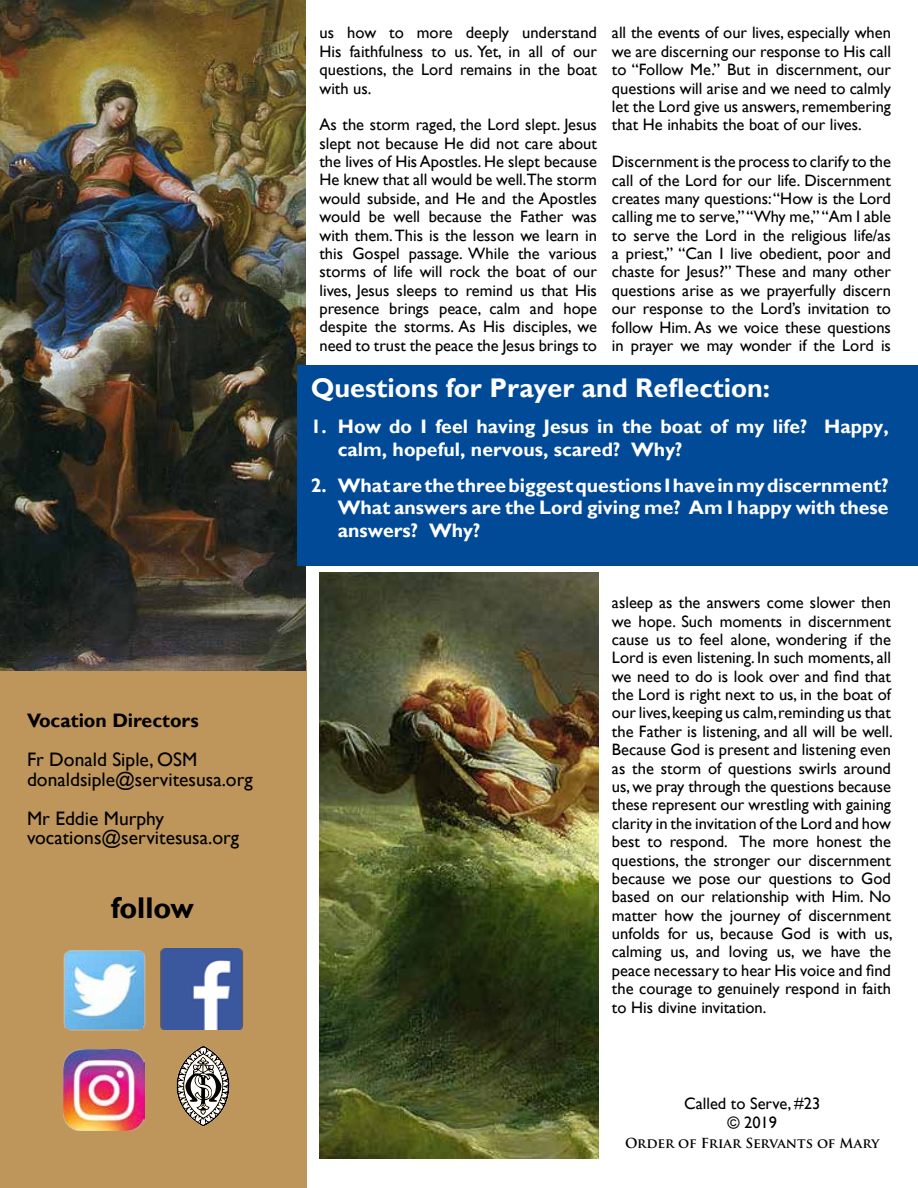
<style>
.page{position:relative;width:918px;height:1188px;background:#fff}
.page>*{position:absolute;margin:0;border:0;box-sizing:border-box;transform-origin:0 0}
.t1{font:700 30px "Gill Sans";color:#000}
.t2{font:700 27px "Gill Sans";color:#fff}
.t3{font:700 19.5px/22.5px "Gill Sans";color:#fff}
.t4{font:19.5px/19.5px "Gill Sans";color:#000}
.t5{font:700 19.5px "Gill Sans";color:#000}
.t6{font:16.5px/18.5px "Gill Sans";color:#000;text-align:justify}
.t7{font:700 13.5px "Trajan Pro";letter-spacing:-.015em;color:#000}
</style>
<div class="page">
<div style="left:0;top:661px;width:307px;height:527px;background:#be955b"></div>
<img style="left:63px;top:950px;width:83px;height:81px">
<img style="left:160px;top:949px;width:83px;height:81px">
<img style="left:64px;top:1049px;width:81px;height:81px">
<img style="left:0;top:0;width:306px;height:671px">
<svg style="left:177px;top:1046px;width:53px;height:80px"></svg>
<div style="left:297px;top:365px;width:621px;height:201px;background:#004a97"></div>
<img style="left:320px;top:572px;width:278px;height:586px">
<p class="t5" style="left:27px;top:709px;width:173px">Vocation Directors</p>
<p class="t4" style="left:27px;top:750px;width:227px">Fr Donald Siple, OSM donaldsiple@servitesusa.org</p>
<p class="t4" style="left:27px;top:809px;width:214px">Mr Eddie Murphy vocations@servitesusa.org</p>
<h1 class="t1" style="left:111px;top:890px;width:85px">follow</h1>
<p class="t6" style="left:320px;top:24px;width:279px">us how to more deeply understand His faithfulness to us. Yet, in all of our questions, the Lord remains in the boat with us.</p>
<p class="t6" style="left:320px;top:116px;width:279px">As the storm raged, the Lord slept. Jesus slept not because He did not care about the lives of His Apostles. He slept because He knew that all would be well.The storm would subside, and He and the Apostles would be well because the Father was with them. This is the lesson we learn in this Gospel passage. While the various storms of life will rock the boat of our lives, Jesus sleeps to remind us that His presence brings peace, calm and hope despite the storms. As His disciples, we need to trust the peace the Jesus brings to</p>
<p class="t6" style="left:612px;top:24px;width:281px">all the events of our lives, especially when we are discerning our response to His call to “Follow Me.” But in discernment, our questions will arise and we need to calmly let the Lord give us answers, remembering that He inhabits the boat of our lives.</p>
<p class="t6" style="left:612px;top:153px;width:281px">Discernment is the process to clarify to the call of the Lord for our life. Discernment creates many questions: “How is the Lord calling me to serve,” “Why me,” “Am I able to serve the Lord in the religious life/as a priest,” “Can I live obedient, poor and chaste for Jesus?” These and many other questions arise as we prayerfully discern our response to the Lord’s invitation to follow Him. As we voice these questions in prayer we may wonder if the Lord is</p>
<h2 class="t2" style="left:311px;top:372px;width:461px">Questions for Prayer and Reflection:</h2>
<p class="t3" style="left:338px;top:415px;width:552px;text-indent:-27px">1. How do I feel having Jesus in the boat of my life? Happy, calm, hopeful, nervous, scared? Why?</p>
<p class="t3" style="left:338px;top:474px;width:552px;text-align:justify;text-indent:-27px">2. What are the three biggest questions I have in my discernment?<br>What answers are the Lord giving me? Am I happy with these answers? Why?</p>
<p class="t6" style="left:612px;top:594px;width:282px">asleep as the answers come slower then we hope. Such moments in discernment cause us to feel alone, wondering if the Lord is even listening. In such moments, all we need to do is look over and find that the Lord is right next to us, in the boat of our lives, keeping us calm, reminding us that the Father is listening, and all will be well.<br>Because God is present and listening even as the storm of questions swirls around us, we pray through the questions because these represent our wrestling with gaining clarity in the invitation of the Lord and how best to respond. The more honest the questions, the stronger our discernment because we pose our questions to God based on our relationship with Him. No matter how the journey of discernment unfolds for us, because God is with us, calming us, and loving us, we have the peace necessary to hear His voice and find the courage to genuinely respond in faith to His divine invitation.</p>
<p class="t6" style="left:684px;top:1094px;width:138px;line-height:19.5px;text-align:center">Called to Serve, #23 © 2019</p>
<p class="t7" style="left:625px;top:1134px;width:256px">Order of Friar Servants of Mary</p>
</div>
